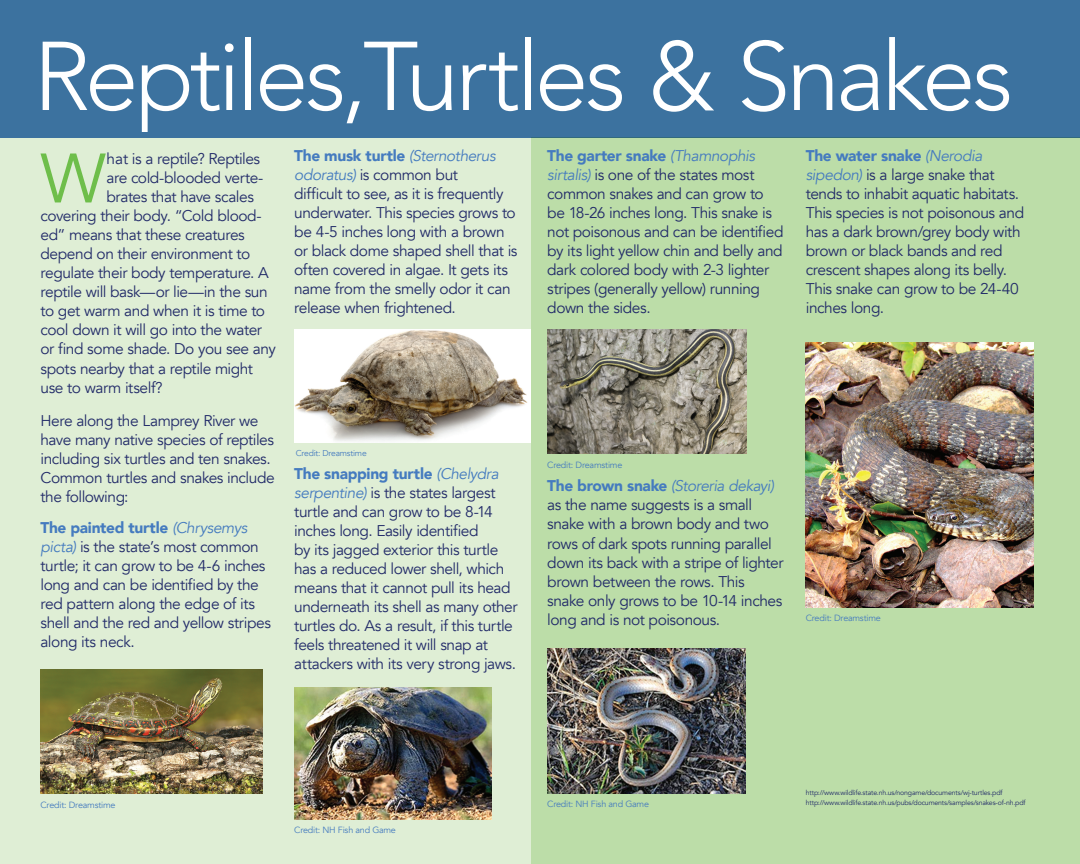
<style>
.page{position:relative;width:1080px;height:864px;background:#dfeed5}
.page>*{position:absolute;margin:0;border:0;box-sizing:border-box;transform-origin:0 0}
.t1{font:300 96.5px "Avenir";letter-spacing:-.045em;color:#fff}
.t2{font:69.15px "Avenir";color:#6ebe4a}
.t3{font:15.5px/19px "Avenir";letter-spacing:-.03em;color:#222b69}
.t4{font:9px "Avenir";letter-spacing:-.025em;color:#457bbf}
.t5{font:8.5px "Avenir";letter-spacing:-.025em;color:#457bbf}
.t6{font:7px/10px "Avenir";letter-spacing:-.02em;color:#222b69}
.s1{font-weight:900;color:#457bbf}
.s2{font-style:italic;color:#457bbf}
</style>
<div class="page">
<div style="left:531px;top:138px;width:549px;height:726px;background:#bcdda8"></div>
<img style="left:294px;top:688px;width:197px;height:131px">
<img style="left:40px;top:670px;width:222px;height:123px">
<img style="left:294px;top:329px;width:237px;height:114px">
<img style="left:547px;top:329px;width:200px;height:125px">
<img style="left:547px;top:648px;width:198px;height:145px">
<img style="left:806px;top:342px;width:227px;height:265px">
<div style="left:0;top:0;width:1080px;height:138px;background:#3c729f"></div>
<h1 class="t1" style="left:33px;top:20px;width:982px">Reptiles, Turtles &amp; Snakes</h1>
<h2 class="t2" style="left:40px;top:137px;width:67px">W</h2>
<p class="t3" style="left:106px;top:150px;width:155px">hat is a reptile? Reptiles</p>
<p class="t3" style="left:106px;top:169px;width:158px">are cold-blooded verte-</p>
<p class="t3" style="left:106px;top:188px;width:149px">brates that have scales</p>
<p class="t3" style="left:41px;top:207px;width:223px">covering their body. “Cold blood-</p>
<p class="t3" style="left:41px;top:226px;width:206px">ed” means that these creatures</p>
<p class="t3" style="left:41px;top:245px;width:211px">depend on their environment to</p>
<p class="t3" style="left:41px;top:264px;width:230px">regulate their body temperature. A</p>
<p class="t3" style="left:41px;top:283px;width:229px">reptile will bask—or lie—in the sun</p>
<p class="t3" style="left:41px;top:302px;width:226px">to get warm and when it is time to</p>
<p class="t3" style="left:41px;top:321px;width:223px">cool down it will go into the water</p>
<p class="t3" style="left:41px;top:340px;width:237px">or find some shade. Do you see any</p>
<p class="t3" style="left:41px;top:359px;width:214px">spots nearby that a reptile might</p>
<p class="t3" style="left:41px;top:378px;width:124px">use to warm itself?</p>
<p class="t3" style="left:41px;top:411px;width:236px">Here along the Lamprey River we have many native species of reptiles including six turtles and ten snakes.<br>Common turtles and snakes include the following:</p>
<p class="t3" style="left:41px;top:519px;width:232px"><span class="s1">The painted turtle</span> <span class="s2">(Chrysemys picta)</span> is the state’s most common turtle; it can grow to be 4-6 inches long and can be identified by the red pattern along the edge of its shell and the red and yellow stripes along its neck.</p>
<p class="t3" style="left:294px;top:146px;width:225px"><span class="s1">The musk turtle</span> <span class="s2">(Sternotherus odoratus)</span> is common but<br>difficult to see, as it is frequently underwater. This species grows to be 4-5 inches long with a brown or black dome shaped shell that is often covered in algae. It gets its name from the smelly odor it can release when frightened.</p>
<p class="t5" style="left:296px;top:448px;width:72px">Credit: Dreamstime</p>
<p class="t3" style="left:294px;top:465px;width:225px"><span class="s1">The snapping turtle</span> <span class="s2">(Chelydra serpentine)</span> is the states largest turtle and can grow to be 8-14 inches long. Easily identified<br>by its jagged exterior this turtle has a reduced lower shell, which means that it cannot pull its head underneath its shell as many other turtles do. As a result, if this turtle feels threatened it will snap at attackers with its very strong jaws.</p>
<p class="t3" style="left:547px;top:146px;width:238px"><span class="s1">The garter snake</span> <span class="s2">(Thamnophis sirtalis)</span> is one of the states most common snakes and can grow to be 18-26 inches long. This snake is not poisonous and can be identified by its light yellow chin and belly and dark colored body with 2-3 lighter stripes (generally yellow) running down the sides.</p>
<p class="t3" style="left:806px;top:147px;width:220px"><span class="s1">The water snake</span> <span class="s2">(Nerodia sipedon)</span> is a large snake that tends to inhabit aquatic habitats.<br>This species is not poisonous and has a dark brown/grey body with brown or black bands and red crescent shapes along its belly.<br>This snake can grow to be 24-40 inches long.</p>
<p class="t4" style="left:547px;top:460px;width:77px">Credit: Dreamstime</p>
<p class="t3" style="left:547px;top:477px;width:238px"><span class="s1">The brown snake</span> <span class="s2">(Storeria dekayi) </span>as the name suggests is a small snake with a brown body and two rows of dark spots running parallel down its back with a stripe of lighter brown between the rows. This snake only grows to be 10-14 inches long and is not poisonous.</p>
<p class="t4" style="left:806px;top:612px;width:77px">Credit: Dreamstime</p>
<p class="t4" style="left:40px;top:799px;width:77px">Credit: Dreamstime</p>
<p class="t4" style="left:294px;top:825px;width:103px">Credit: NH Fish and Game</p>
<p class="t4" style="left:547px;top:799px;width:103px">Credit: NH Fish and Game</p>
<p class="t6" style="left:806px;top:787px;width:221px">http://www.wildlife.state.nh.us/nongame/documents/wj-turtles.pdf http://www.wildlife.state.nh.us/pubs/documents/samples/snakes-of-nh.pdf</p>
</div>
